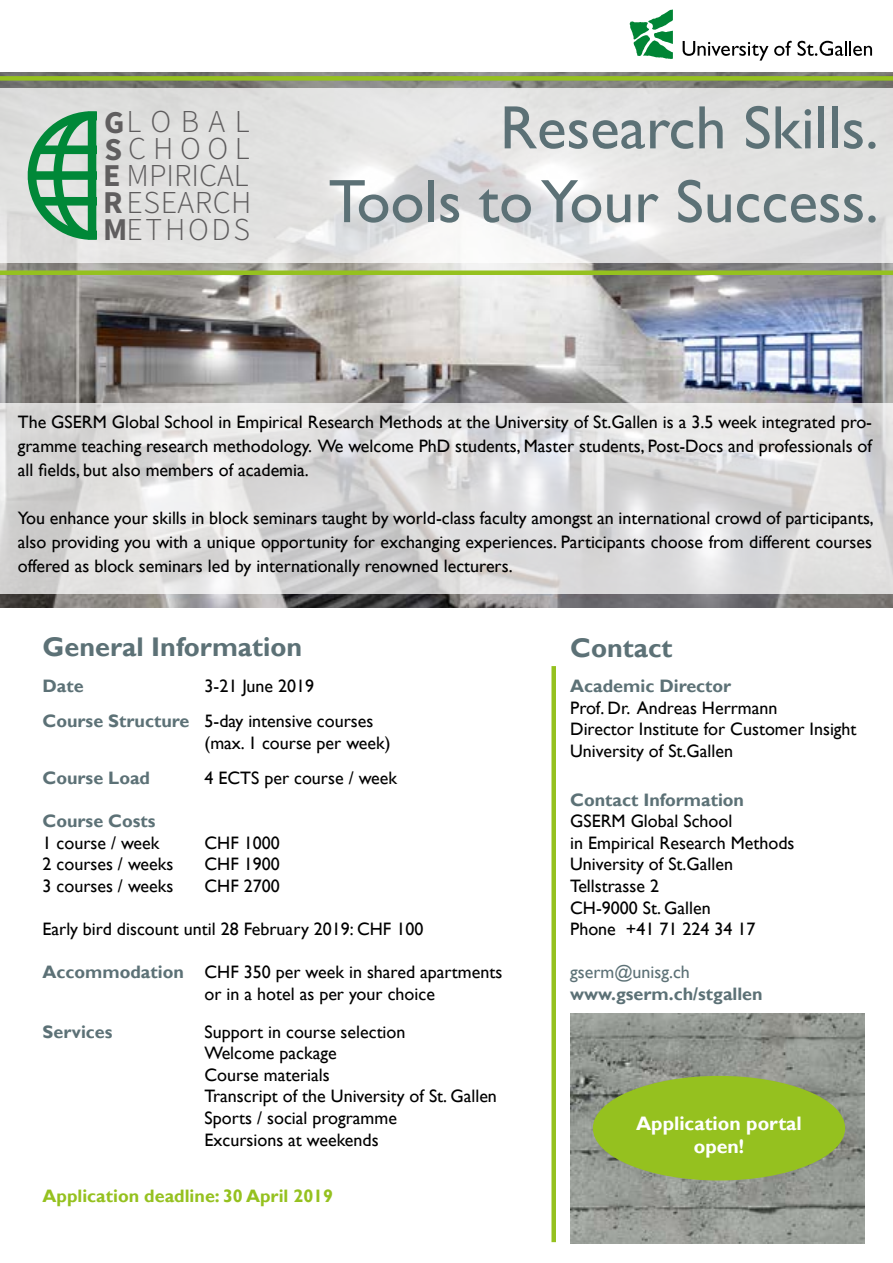
<style>
.page{position:relative;width:893px;height:1263px;background:#fff}
.page>*{position:absolute;margin:0;border:0;box-sizing:border-box;transform-origin:0 0}
.t1{font:61.5px/73.8px "Gill Sans";color:#5c7176;text-align:right}
.t2{font:300 31.8px/27px "Source Sans Pro";letter-spacing:.05em;color:#5e5c5d;text-align:justify}
.t3{font:700 27px "Gill Sans";color:#5c7176}
.t4{font:700 19.5px/23.4px "Gill Sans";color:#fff;text-align:center}
.t5{font:18px/21.6px "Gill Sans";color:#000}
.t6{font:700 18px "Gill Sans";color:#5c7176}
.t7{font:700 18px "Gill Sans";color:#95c11f}
.t8{font:18px "Gill Sans";color:#5c7176}
.s1{font-weight:700;color:#605e5f}
.s2{font-weight:700;color:#5c7176}
</style>
<div class="page">
<img style="left:570px;top:1014px;width:294px;height:229px">
<img style="left:0;top:72px;width:893px;height:535px">
<svg style="left:0;top:403px;width:893px;height:191px;background:#ddd"></svg>
<div style="left:551px;top:666px;width:5px;height:576px;background:#95c11f"></div>
<div style="left:0;top:270px;width:893px;height:5px;background:#95c11f"></div>
<svg style="left:0;top:89px;width:893px;height:174px;background:#e2e3e2"></svg>
<svg style="left:28px;top:111px;width:68px;height:129px;background:#6bb288"></svg>
<div style="left:0;top:76px;width:893px;height:5px;background:#95c11f"></div>
<div style="left:593px;top:1076px;width:252px;height:104px;background:#95c11f;border-radius:50%"></div>
<svg style="left:630px;top:10px;width:43px;height:49px"></svg>
<svg style="left:683px;top:41px;width:85px;height:20px"></svg>
<svg style="left:774px;top:40px;width:98px;height:16px"></svg>
<h2 class="t2" style="left:103px;top:108px;width:150px"><span class="s1">G</span>LOBAL <span class="s1">S</span>CHOOL <span class="s1">E</span> MPIRICAL <span class="s1">R</span>ESEARCH <span class="s1">M</span>ETHODS</h2>
<h1 class="t1" style="left:329px;top:92px;width:552px">Research Skills.<br>Tools to Your Success.</h1>
<p class="t5" style="left:18px;top:410px;width:856px;line-height:24px;text-align:justify">The GSERM Global School in Empirical Research Methods at the University of St.Gallen is a 3.5 week integrated pro&shy;gramme teaching research methodology. We welcome PhD students, Master students, Post-Docs and professionals of all fields, but also members of academia.</p>
<p class="t5" style="left:18px;top:506px;width:857px;line-height:24px;text-align:justify">You enhance your skills in block seminars taught by world-class faculty amongst an international crowd of participants, also providing you with a unique opportunity for exchanging experiences. Participants choose from different courses offered as block seminars led by internationally renowned lecturers.</p>
<h3 class="t3" style="left:43px;top:631px;width:261px">General Information</h3>
<h3 class="t3" style="left:570px;top:632px;width:104px">Contact</h3>
<p class="t5" style="left:43px;top:669px;width:332px;line-height:35.1px;text-indent:162px">3-21 June 2019<br><span class="s2">Course Structure</span> 5-day intensive courses</p>
<p class="t5" style="left:205px;top:732px;width:188px">(max. 1 course per week)</p>
<p class="t6" style="left:43px;top:767px;width:109px">Course Load</p>
<p class="t5" style="left:205px;top:767px;width:194px">4 ECTS per course / week</p>
<p class="t6" style="left:43px;top:810px;width:115px">Course Costs</p>
<p class="t5" style="left:43px;top:832px;width:118px">1 course / week</p>
<p class="t5" style="left:205px;top:832px;width:77px">CHF 1000</p>
<p class="t5" style="left:43px;top:854px;width:132px">2 courses / weeks</p>
<p class="t5" style="left:205px;top:854px;width:77px">CHF 1900</p>
<p class="t5" style="left:43px;top:875px;width:132px">3 courses / weeks</p>
<p class="t5" style="left:205px;top:875px;width:77px">CHF 2700</p>
<p class="t5" style="left:43px;top:918px;width:382px">Early bird discount until 28 February 2019: CHF 100</p>
<p class="t5" style="left:205px;top:962px;width:299px;text-indent:-162px"><span class="s2">Accommodation</span> CHF 350 per week in shared apartments or in a hotel as per your choice</p>
<p class="t6" style="left:43px;top:1021px;width:72px">Services</p>
<p class="t5" style="left:205px;top:1021px;width:294px">Support in course selection<br>Welcome package<br>Course materials<br>Transcript of the University of St. Gallen<br>Sports / social programme<br>Excursions at weekends</p>
<p class="t6" style="left:43px;top:675px;width:43px">Date</p>
<p class="t7" style="left:43px;top:1185px;width:292px">Application deadline: 30 April 2019</p>
<p class="t6" style="left:570px;top:675px;width:163px">Academic Director</p>
<p class="t5" style="left:570px;top:697px;width:288px">Prof. Dr. Andreas Herrmann<br>Director Institute for Customer Insight<br>University of St.Gallen</p>
<p class="t6" style="left:570px;top:789px;width:175px">Contact Information</p>
<p class="t5" style="left:570px;top:811px;width:226px">GSERM Global School<br>in Empirical Research Methods<br>University of St.Gallen<br>Tellstrasse 2<br>CH-9000 St. Gallen<br>Phone +41 71 224 34 17</p>
<p class="t8" style="left:570px;top:962px;width:121px">gserm@unisg.ch</p>
<p class="t6" style="left:570px;top:983px;width:194px">www.gserm.ch/stgallen</p>
<p class="t4" style="left:636px;top:1112px;width:167px">Application portal open!</p>
</div>
